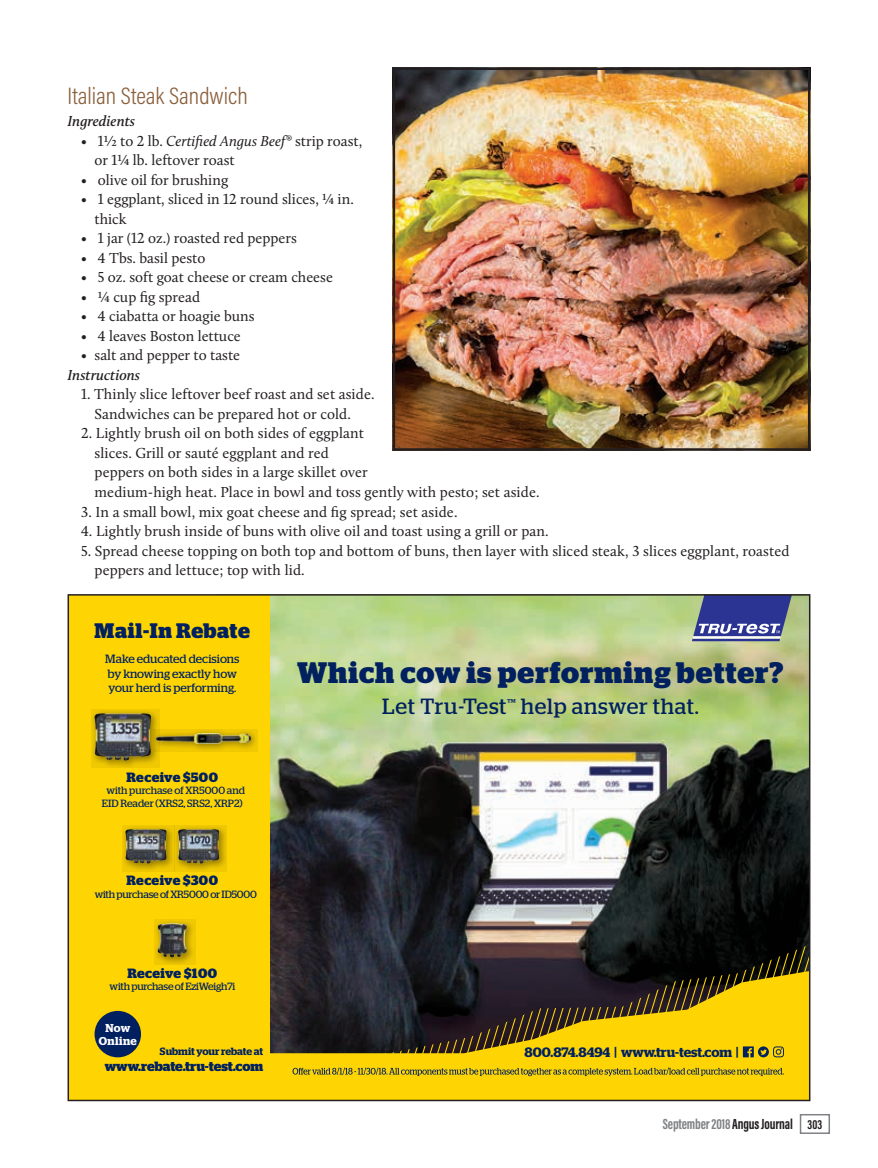
<style>
.page{position:relative;width:878px;height:1168px;background:#fff}
.page>*{position:absolute;margin:0;border:0;box-sizing:border-box;transform-origin:0 0}
.t1{font:700 29.55px "Stag";letter-spacing:.035em;color:#002060}
.Subhead{font:300 24px "Acumin Pro Cond";color:#8b603c}
.t2{font:22.05px "Stag";letter-spacing:.035em;color:#002060}
.t3{font:700 21px "Stag";letter-spacing:.035em;color:#002060}
.Body_Text{font:15px/19.5px "Calluna";letter-spacing:.005em;color:#231f20}
.t4{font:700 15px "Acumin Pro Extra Cond";letter-spacing:-.01em;color:#808285}
.Body_Text-2{font:italic 600 15px "Calluna";color:#231f20}
.t5{font:600 13.65px "Stag";color:#002060}
.t6{font:700 13.5px "Stag";letter-spacing:.015em;color:#002060}
.t7{font:700 13.5px "Stag";letter-spacing:-.005em;color:#002060}
.t8{font:12px/14.4px "Stag";letter-spacing:-.005em;color:#002060}
.t9{font:600 11.55px/12.8px "Stag";letter-spacing:.035em;color:#fff;text-align:center}
.t10{font:10.5px "Stag";letter-spacing:-.02em;color:#002060}
.t11{font:10.5px/12.6px "Stag";color:#002060;text-align:center}
.t12{font:600 10.5px "Stag";letter-spacing:-.005em;color:#002060}
.s1{font-style:italic}
.s2{color:#231f20}
.s3{font-size:13.5px;color:#231f20}
</style>
<div class="page">
<img style="left:396px;top:72px;width:410px;height:375px">
<div style="left:392px;top:68px;width:418px;height:383px;border:3px solid #231f20"></div>
<img style="left:270px;top:597px;width:537px;height:374px">
<svg style="left:270px;top:971px;width:22px;height:127px;background:#7c6a23"></svg>
<div style="left:68px;top:595px;width:202px;height:505px;background:#fed503"></div>
<svg style="left:159px;top:729px;width:99px;height:22px"></svg>
<img style="left:159px;top:733px;width:91px;height:10px">
<svg style="left:91px;top:709px;width:68px;height:59px"></svg>
<img style="left:94px;top:713px;width:56px;height:47px">
<svg style="left:122px;top:825px;width:52px;height:47px"></svg>
<img style="left:125px;top:829px;width:41px;height:34px">
<svg style="left:175px;top:825px;width:52px;height:47px"></svg>
<img style="left:178px;top:829px;width:41px;height:34px">
<svg style="left:154px;top:919px;width:41px;height:46px"></svg>
<img style="left:158px;top:923px;width:29px;height:34px">
<svg style="left:692px;top:597px;width:99px;height:44px;background:#5961a0"></svg>
<svg style="left:292px;top:944px;width:515px;height:154px;background:#857115"></svg>
<div style="left:95px;top:1011px;width:46px;height:46px;background:#002060;border-radius:50%"></div>
<div style="left:799px;top:1114px;width:31px;height:20px;border:2px solid #808285"></div>
<p class="Subhead" style="left:68px;top:80px;width:182px">Italian Steak Sandwich</p>
<p class="Body_Text-2" style="left:68px;top:112px;width:69px">Ingredients</p>
<p class="Body_Text" style="left:94px;top:131px;width:269px;text-indent:-14px">• 1½ to 2 lb. <span class="s1">Certified Angus Beef®</span> strip roast, or 1¼ lb. leftover roast</p>
<p class="Body_Text" style="left:81px;top:170px;width:149px">• olive oil for brushing</p>
<p class="Body_Text" style="left:94px;top:189px;width:261px;text-indent:-14px">• 1 eggplant, sliced in 12 round slices, ¼ in. thick</p>
<p class="Body_Text" style="left:81px;top:228px;width:217px">• 1 jar (12 oz.) roasted red peppers</p>
<p class="Body_Text" style="left:81px;top:248px;width:126px">• 4 Tbs. basil pesto</p>
<p class="Body_Text" style="left:81px;top:267px;width:253px">• 5 oz. soft goat cheese or cream cheese</p>
<p class="Body_Text" style="left:81px;top:287px;width:120px">• ¼ cup fig spread</p>
<p class="Body_Text" style="left:81px;top:306px;width:175px">• 4 ciabatta or hoagie buns</p>
<p class="Body_Text" style="left:81px;top:326px;width:161px">• 4 leaves Boston lettuce</p>
<p class="Body_Text" style="left:81px;top:345px;width:161px">• salt and pepper to taste</p>
<p class="Body_Text-2" style="left:68px;top:366px;width:74px">Instructions</p>
<p class="Body_Text" style="left:94px;top:384px;width:281px;text-indent:-14px">1. Thinly slice leftover beef roast and set aside.<br>Sandwiches can be prepared hot or cold.</p>
<p class="Body_Text" style="left:94px;top:423px;width:446px;text-indent:-14px">2. Lightly brush oil on both sides of eggplant<br>slices. Grill or sauté eggplant and red<br>peppers on both sides in a large skillet over<br>medium-high heat. Place in bowl and toss gently with pesto; set aside.</p>
<p class="Body_Text" style="left:81px;top:501px;width:378px">3. In a small bowl, mix goat cheese and fig spread; set aside.</p>
<p class="Body_Text" style="left:81px;top:521px;width:469px">4. Lightly brush inside of buns with olive oil and toast using a grill or pan.</p>
<p class="Body_Text" style="left:94px;top:540px;width:696px;text-indent:-14px">5. Spread cheese topping on both top and bottom of buns, then layer with sliced steak, 3 slices eggplant, roasted peppers and lettuce; top with lid.</p>
<p class="t3" style="left:94px;top:618px;width:157px">Mail-In Rebate</p>
<p class="t8" style="left:105px;top:652px;width:136px">Make educated decisions by knowing exactly how your herd is performing.</p>
<p class="t6" style="left:126px;top:769px;width:93px">Receive $500</p>
<p class="t11" style="left:102px;top:784px;width:144px">with purchase of XR5000 and<br>EID Reader (XRS2, SRS2, XRP2)</p>
<p class="t6" style="left:126px;top:873px;width:93px">Receive $300</p>
<p class="t10" style="left:95px;top:888px;width:163px">with purchase of XR5000 or ID5000</p>
<p class="t6" style="left:127px;top:965px;width:91px">Receive $100</p>
<p class="t10" style="left:110px;top:980px;width:127px">with purchase of EziWeigh7i</p>
<p class="t9" style="left:99px;top:1022px;width:40px">Now<br>Online</p>
<p class="t12" style="left:160px;top:1045px;width:105px">Submit your rebate at</p>
<p class="t7" style="left:105px;top:1058px;width:160px">www.rebate.tru-test.com</p>
<p class="t1" style="left:297px;top:655px;width:488px">Which cow is performing better?</p>
<p class="t2" style="left:382px;top:693px;width:318px">Let Tru-Test<sup>™</sup> help answer that.</p>
<p class="t5" style="left:524px;top:1044px;width:215px">800.874.8494 | www.tru-test.com |</p>
<p class="t4" style="left:662px;top:1115px;width:161px">September 2018 <span class="s2">Angus Journal</span> <span class="s3">303</span></p>
</div>
